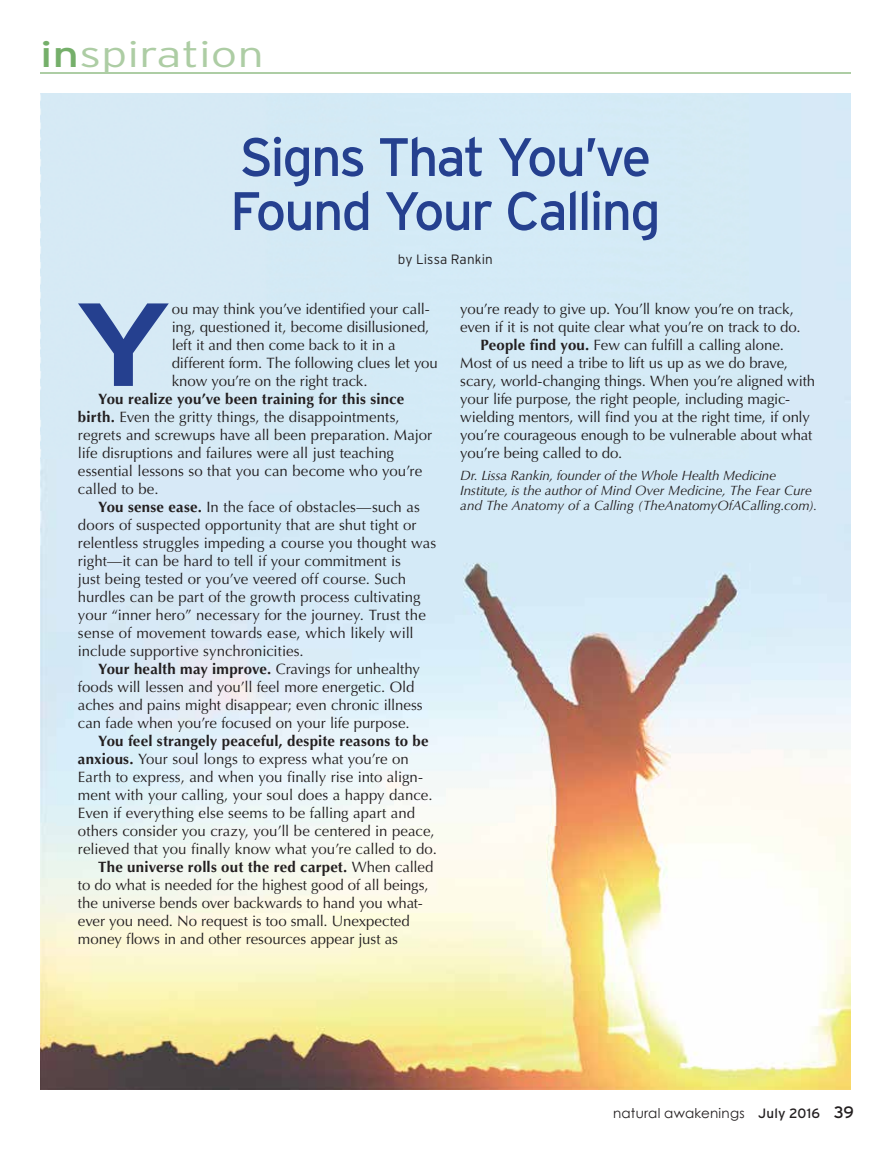
<style>
.page{position:relative;width:891px;height:1161px;background:#fff}
.page>*{position:absolute;margin:0;border:0;box-sizing:border-box;transform-origin:0 0}
.t1{font:700 117.9px "Interstate";color:#25408f;scale:1.15 1}
.t2{font:54px/54px "Interstate";letter-spacing:-.045em;color:#25408f}
.t3{font:300 36px "Interstate";color:#adcda4;scale:1.3 1}
.t4{font:15px/18px "Optima LT Std";letter-spacing:-.005em;color:#231f20}
.t5{font:700 15px "Optima LT Std";letter-spacing:.015em;color:#231f20}
.t6{font:italic 13.5px/15px "Optima LT Std";letter-spacing:-.005em;color:#231f20}
.t7{font:13.5px "Century Gothic";letter-spacing:.015em;color:#231f20}
.t8{font:300 13.5px "Interstate";letter-spacing:.005em;color:#231f20}
.s1{font-weight:400;color:#75af6a}
.s2{font-weight:700}
.s3{font-weight:400}
.s4{font-family:"Interstate"}
.s5{font-family:"Interstate";font-size:16.5px}
</style>
<div class="page">
<hr style="left:40px;top:72px;width:810px;height:2px;background:#adcda4">
<img style="left:40px;top:93px;width:810px;height:996px">
<h3 class="t3" style="left:40px;top:34px;width:174px"><span class="s1">in</span>spiration</h3>
<h2 class="t2" style="left:230px;top:130px;width:433px">Signs That You’ve<br>Found Your Calling</h2>
<p class="t8" style="left:398px;top:252px;width:97px">by Lissa Rankin</p>
<p class="t4" style="left:460px;top:300px;width:335px">you’re ready to give up. You’ll know you’re on track,</p>
<p class="t4" style="left:460px;top:318px;width:342px">even if it is not quite clear what you’re on track to do.</p>
<p class="t4" style="left:481px;top:336px;width:305px"><span class="s2">People find you.</span> Few can fulfill a calling alone.</p>
<p class="t4" style="left:460px;top:354px;width:329px">Most of us need a tribe to lift us up as we do brave,</p>
<p class="t4" style="left:460px;top:372px;width:357px">scary, world-changing things. When you’re aligned with</p>
<p class="t4" style="left:460px;top:390px;width:331px">your life purpose, the right people, including magic-</p>
<p class="t4" style="left:460px;top:408px;width:351px">wielding mentors, will find you at the right time, if only</p>
<p class="t4" style="left:460px;top:426px;width:353px">you’re courageous enough to be vulnerable about what</p>
<p class="t4" style="left:460px;top:444px;width:164px">you’re being called to do.</p>
<p class="t6" style="left:460px;top:468px;width:358px">Dr. Lissa Rankin, founder of the Whole Health Medicine<br>Institute, is the author of Mind Over Medicine, The Fear Cure and The Anatomy of a Calling (TheAnatomyOfACalling.com).</p>
<h1 class="t1" style="left:75px;top:279px;width:86px">Y</h1>
<p class="t4" style="left:172px;top:300px;width:268px">ou may think you’ve identified your call&shy;ing, questioned it, become disillusioned, left it and then come back to it in a different form. The following clues let you know you’re on the right track.</p>
<p class="t4" style="left:78px;top:390px;width:356px;text-indent:20px"><span class="s2">You realize you’ve been training for this since birth.</span> Even the gritty things, the disappointments, regrets and screwups have all been preparation. Major life disruptions and failures were all just teaching essential lessons so that you can become who you’re called to be.</p>
<p class="t4" style="left:78px;top:498px;width:360px;text-indent:20px"><span class="s2">You sense ease.</span> In the face of obstacles—such as doors of suspected opportunity that are shut tight or relentless struggles impeding a course you thought was right—it can be hard to tell if your commitment is<br>just being tested or you’ve veered off course. Such hurdles can be part of the growth process cultivating your “inner hero” necessary for the journey. Trust the sense of movement towards ease, which likely will include supportive synchronicities.</p>
<p class="t4" style="left:78px;top:660px;width:346px;text-indent:20px"><span class="s2">Your health may improve.</span> Cravings for unhealthy foods will lessen and you’ll feel more energetic. Old aches and pains might disappear; even chronic illness can fade when you’re focused on your life purpose.</p>
<p class="t5" style="left:98px;top:732px;width:332px">You feel strangely peaceful, despite reasons to be</p>
<p class="t4" style="left:78px;top:750px;width:332px"><span class="s2">anxious.</span> Your soul longs to express what you’re on</p>
<p class="t4" style="left:78px;top:768px;width:347px">Earth to express, and when you finally rise into align-</p>
<p class="t4" style="left:78px;top:786px;width:356px">ment with your calling, your soul does a happy dance.</p>
<p class="t4" style="left:78px;top:804px;width:339px">Even if everything else seems to be falling apart and</p>
<p class="t4" style="left:78px;top:822px;width:358px">others consider you crazy, you’ll be centered in peace,</p>
<p class="t4" style="left:78px;top:840px;width:360px">relieved that you finally know what you’re called to do.</p>
<p class="t5" style="left:98px;top:858px;width:337px">The universe rolls out the red carpet. <span class="s3">When called</span></p>
<p class="t4" style="left:78px;top:876px;width:352px">to do what is needed for the highest good of all beings,</p>
<p class="t4" style="left:78px;top:894px;width:346px">the universe bends over backwards to hand you what-</p>
<p class="t4" style="left:78px;top:912px;width:333px">ever you need. No request is too small. Unexpected</p>
<p class="t4" style="left:78px;top:930px;width:322px">money flows in and other resources appear just as</p>
<p class="t7" style="left:613px;top:1105px;width:242px">natural awakenings <span class="s4">July 2016</span> <span class="s5">39</span></p>
</div>
